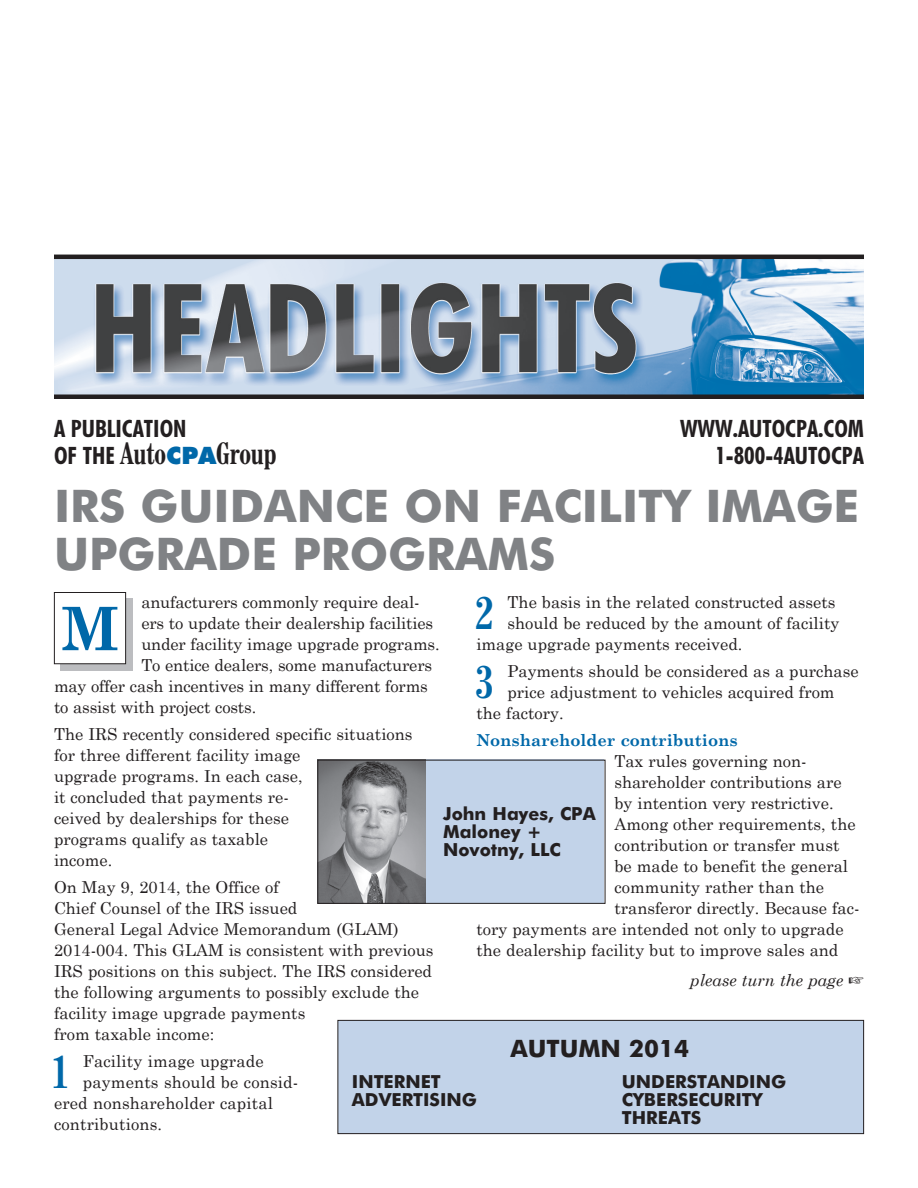
<style>
.page{position:relative;width:918px;height:1188px;background:#fff}
.page>*{position:absolute;margin:0;border:0;box-sizing:border-box;transform-origin:0 0}
.t1{font:700 60px "Century Schoolbook";color:#0068a9}
.Drop_Num_Para{font:700 condensed 45.75px "Century Schoolbook BT";color:#0068a9}
.Head_page_1{font:700 45px/48px "Futura BT";color:#808285}
.t2{font:700 condensed 30px "Century Schoolbook BT";color:#231f20}
.t3{font:700 condensed 24px "Futura BT";color:#231f20}
.TOC_Date{font:700 24px "Futura BT";color:#231f20}
.Byline_page_1{font:700 18px/18px "Futura BT";color:#231f20}
.Body_Text{font:16.5px/21px "Century Schoolbook";color:#231f20}
.Drop_Num_Para-2{font:16.5px "Century Schoolbook";color:#231f20}
.Subhead{font:700 16.5px "Century Schoolbook";color:#0068a9}
.Please_turn_page{font:italic 16.5px "Century Schoolbook";color:#231f20}
.s1{font-family:"Futura BT";font-size:24px}
.s2{font-family:"Futura BT";font-weight:900;font-stretch:normal;font-size:24px;color:#0068a9}
</style>
<div class="page">
<svg style="left:60px;top:598px;width:72px;height:72px"></svg>
<div style="left:54px;top:592px;width:72px;height:72px;background:#fff"></div>
<div style="left:54px;top:592px;width:72px;height:72px;border:1px solid #231f20"></div>
<div style="left:425px;top:760px;width:179px;height:143px;background:#c2d3e9"></div>
<img style="left:319px;top:762px;width:106px;height:140px">
<div style="left:317px;top:760px;width:288px;height:144px;border:1px solid #231f20"></div>
<div style="left:338px;top:1020px;width:526px;height:114px;background:#c2d3e9"></div>
<div style="left:338px;top:1020px;width:526px;height:114px;border:1px solid #231f20"></div>
<img style="left:54px;top:259px;width:810px;height:135px">
<hr style="left:54px;top:255px;width:810px;height:4px;background:#231f20">
<div style="left:54px;top:394px;width:810px;height:5px;background:#231f20"></div>
<p class="t3" style="left:54px;top:414px;width:134px">A PUBLICATION</p>
<p class="t3" style="left:680px;top:414px;width:185px">WWW.AUTOCPA.COM</p>
<p class="t2" style="left:54px;top:435px;width:224px"><span class="s1">OF THE</span> Auto<span class="s2">CPA</span>Group</p>
<p class="t3" style="left:715px;top:441px;width:150px">1-800-4AUTOCPA</p>
<p class="Head_page_1" style="left:54px;top:481px;width:807px">IRS GUIDANCE ON FACILITY IMAGE<br>UPGRADE PROGRAMS</p>
<p class="Body_Text" style="left:141px;top:590px;width:280px">anufacturers commonly require deal-</p>
<p class="Body_Text" style="left:141px;top:611px;width:293px">ers to update their dealership facilities</p>
<p class="Body_Text" style="left:141px;top:632px;width:300px">under facility image upgrade programs.</p>
<p class="Body_Text" style="left:141px;top:653px;width:292px">To entice dealers, some manufacturers</p>
<p class="Body_Text" style="left:54px;top:674px;width:375px">may offer cash incentives in many different forms</p>
<p class="Body_Text" style="left:54px;top:695px;width:204px">to assist with project costs.</p>
<p class="Body_Text" style="left:54px;top:722px;width:360px">The IRS recently considered specific situations for three different facility image<br>upgrade programs. In each case,<br>it concluded that payments re-<br>ceived by dealerships for these<br>programs qualify as taxable<br>income.</p>
<p class="Body_Text" style="left:54px;top:875px;width:381px">On May 9, 2014, the Office of<br>Chief Counsel of the IRS issued<br>General Legal Advice Memorandum (GLAM)<br>2014-004. This GLAM is consistent with previous IRS positions on this subject. The IRS considered the following arguments to possibly exclude the facility image upgrade payments<br>from taxable income:</p>
<p class="Drop_Num_Para" style="left:51px;top:1044px;width:19px">1</p>
<p class="Drop_Num_Para-2" style="left:83px;top:1047px;width:182px">Facility image upgrade</p>
<p class="Drop_Num_Para" style="left:476px;top:585px;width:19px">2</p>
<p class="Drop_Num_Para-2" style="left:508px;top:588px;width:329px">The basis in the related constructed assets</p>
<p class="t1" style="left:61px;top:582px;width:60px">M</p>
<p class="Drop_Num_Para-2" style="left:508px;top:609px;width:333px">should be reduced by the amount of facility</p>
<p class="Drop_Num_Para-2" style="left:476px;top:630px;width:268px">image upgrade payments received.</p>
<p class="Drop_Num_Para" style="left:476px;top:654px;width:19px">3</p>
<p class="Drop_Num_Para-2" style="left:507px;top:657px;width:353px">Payments should be considered as a purchase</p>
<p class="Drop_Num_Para-2" style="left:507px;top:678px;width:329px">price adjustment to vehicles acquired from</p>
<p class="Drop_Num_Para-2" style="left:476px;top:699px;width:89px">the factory.</p>
<p class="Subhead" style="left:476px;top:727px;width:263px">Nonshareholder contributions</p>
<p class="Body_Text" style="left:614px;top:749px;width:194px">Tax rules governing non-</p>
<p class="Body_Text" style="left:614px;top:770px;width:229px">shareholder contributions are</p>
<p class="Body_Text" style="left:614px;top:791px;width:221px">by intention very restrictive.</p>
<p class="Body_Text" style="left:614px;top:812px;width:243px">Among other requirements, the</p>
<p class="Body_Text" style="left:614px;top:833px;width:227px">contribution or transfer must</p>
<p class="Body_Text" style="left:614px;top:854px;width:235px">be made to benefit the general</p>
<p class="Body_Text" style="left:614px;top:875px;width:211px">community rather than the</p>
<p class="Body_Text" style="left:614px;top:896px;width:247px">transferor directly. Because fac-</p>
<p class="Body_Text" style="left:476px;top:917px;width:369px">tory payments are intended not only to upgrade</p>
<p class="Body_Text" style="left:476px;top:938px;width:364px">the dealership facility but to improve sales and</p>
<p class="Byline_page_1" style="left:443px;top:805px;width:154px">John Hayes, CPA</p>
<p class="Byline_page_1" style="left:443px;top:823px;width:119px">Maloney +<br>Novotny, LLC</p>
<p class="Please_turn_page" style="left:690px;top:967px;width:175px">please turn the page ☞</p>
<p class="TOC_Date" style="left:510px;top:1034px;width:180px">AUTUMN 2014</p>
<p class="Byline_page_1" style="left:352px;top:1073px;width:127px">INTERNET<br>ADVERTISING</p>
<p class="Byline_page_1" style="left:622px;top:1073px;width:166px">UNDERSTANDING<br>CYBERSECURITY<br>THREATS</p>
<p class="Drop_Num_Para-2" style="left:83px;top:1068px;width:217px">payments should be consid-</p>
<p class="Drop_Num_Para-2" style="left:54px;top:1089px;width:221px">ered nonshareholder capital</p>
<p class="Drop_Num_Para-2" style="left:54px;top:1110px;width:110px">contributions.</p>
</div>
